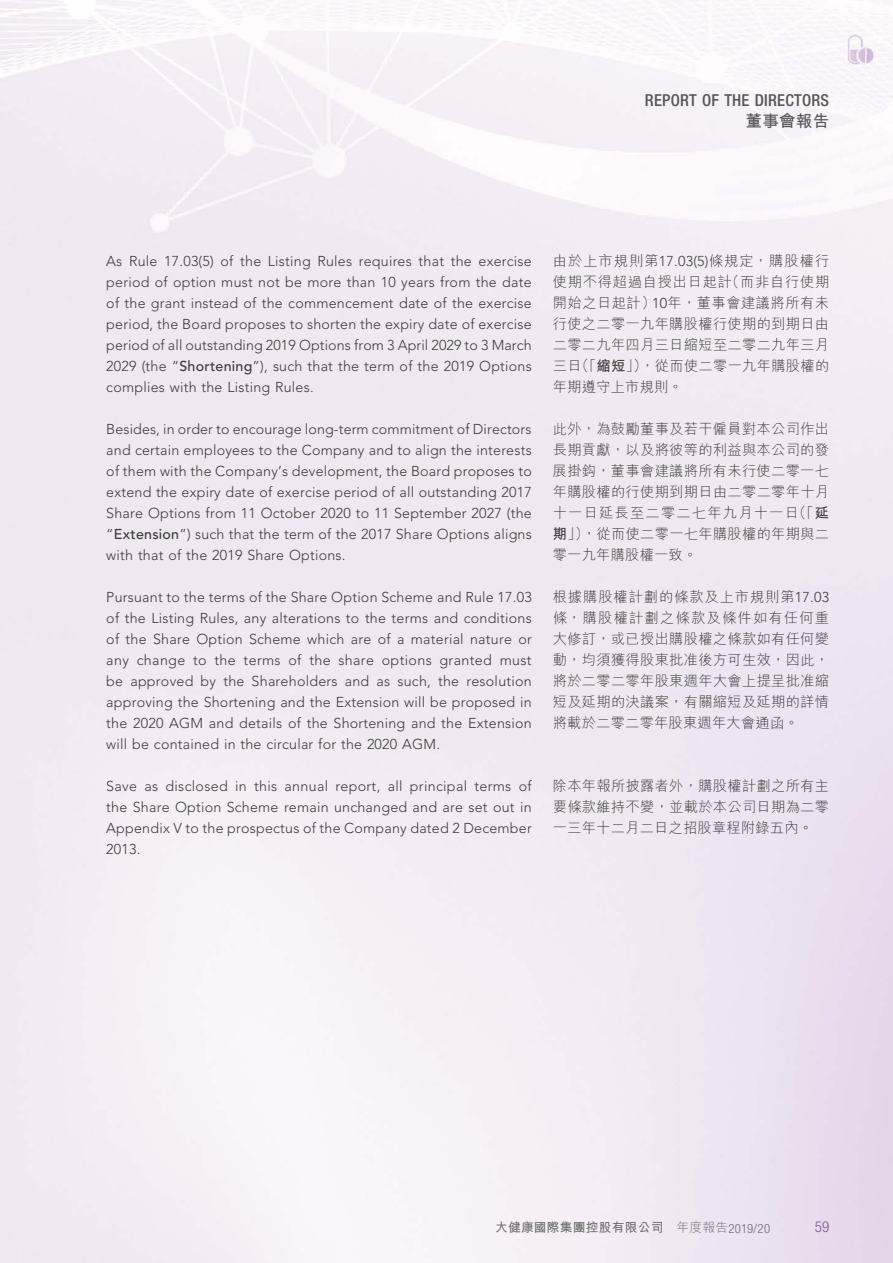
<style>
.page{position:relative;width:893px;height:1263px;background:#fff}
.page>*{position:absolute;margin:0;border:0;box-sizing:border-box;transform-origin:0 0}
.t1{font:500 condensed 16.5px "Helvetica Neue LT Std";letter-spacing:.015em;color:#575756}
.t2{font:700 16.5px "M Hei HK";letter-spacing:.015em;color:#575756}
.t3{font:300 condensed 15px "Helvetica Neue LT Std";color:#7e5699}
.t4{font:300 14.25px/21px "Avenir LT Std";letter-spacing:.015em;color:#3c3c3b;text-align:justify}
.t5{font:300 14.25px/21px "M Hei HK";letter-spacing:.02em;color:#3c3c3b;text-align:justify}
.t6{font:700 12.75px "M Hei HK";letter-spacing:.015em;color:#6f6f6f}
.s1{font-weight:500}
.s2{font-family:"Avenir LT Std"}
.s3{font-weight:700}
.s4{font-weight:300}
.s5{font-family:"Helvetica Neue LT Std";font-weight:300;font-stretch:condensed}
</style>
<div class="page">
<p class="t1" style="left:645px;top:90px;width:186px">REPORT OF THE DIRECTORS</p>
<p class="t2" style="left:746px;top:109px;width:85px">董事會報告</p>
<p class="t4" style="left:106px;top:251px;width:427px">As Rule 17.03(5) of the Listing Rules requires that the exercise period of option must not be more than 10 years from the date of the grant instead of the commencement date of the exercise period, the Board proposes to shorten the expiry date of exercise period of all outstanding 2019 Options from 3 April 2029 to 3 March 2029 (the “<span class="s1">Shortening</span>”), such that the term of the 2019 Options complies with the Listing Rules.</p>
<p class="t4" style="left:106px;top:419px;width:427px">Besides, in order to encourage long-term commitment of Directors and certain employees to the Company and to align the interests of them with the Company’s development, the Board proposes to extend the expiry date of exercise period of all outstanding 2017<br>Share Options from 11 October 2020 to 11 September 2027 (the “<span class="s1">Extension</span>”) such that the term of the 2017 Share Options aligns with that of the 2019 Share Options.</p>
<p class="t4" style="left:106px;top:587px;width:427px">Pursuant to the terms of the Share Option Scheme and Rule 17.03 of the Listing Rules, any alterations to the terms and conditions of the Share Option Scheme which are of a material nature or any change to the terms of the share options granted must be approved by the Shareholders and as such, the resolution approving the Shortening and the Extension will be proposed in the 2020 AGM and details of the Shortening and the Extension will be contained in the circular for the 2020 AGM.</p>
<p class="t4" style="left:106px;top:776px;width:427px">Save as disclosed in this annual report, all principal terms of the Share Option Scheme remain unchanged and are set out in Appendix V to the prospectus of the Company dated 2 December 2013.</p>
<p class="t5" style="left:553px;top:250px;width:278px">由於上市規則第<span class="s2">17.03(5)</span>條規定，購股權行使期不得超過自授出日起計（而非自行使期開始之日起計）<span class="s2">10</span>年，董事會建議將所有未行使之二零一九年購股權行使期的到期日由二零二九年四月三日縮短至二零二九年三月三日（「<span class="s3">縮短</span>」），從而使二零一九年購股權的年期遵守上市規則。</p>
<p class="t5" style="left:553px;top:418px;width:278px">此外，為鼓勵董事及若干僱員對本公司作出長期貢獻，以及將彼等的利益與本公司的發展掛鈎，董事會建議將所有未行使二零一七年購股權的行使期到期日由二零二零年十月十一日延長至二零二七年九月十一日（「<span class="s3">延期</span>」），從而使二零一七年購股權的年期與二零一九年購股權一致。</p>
<p class="t5" style="left:553px;top:586px;width:278px">根據購股權計劃的條款及上市規則第<span class="s2">17.03</span>條，購股權計劃之條款及條件如有任何重大修訂，或已授出購股權之條款如有任何變動，均須獲得股東批准後方可生效，因此，將於二零二零年股東週年大會上提呈批准縮短及延期的決議案，有關縮短及延期的詳情將載於二零二零年股東週年大會通函。</p>
<p class="t5" style="left:553px;top:775px;width:278px">除本年報所披露者外，購股權計劃之所有主要條款維持不變，並載於本公司日期為二零一三年十二月二日之招股章程附錄五內。</p>
<p class="t6" style="left:495px;top:1218px;width:277px">大健康國際集團控股有限公司 <span class="s4">年度報告</span><span class="s5">2019/20</span></p>
<p class="t3" style="left:815px;top:1218px;width:16px">59</p>
</div>
